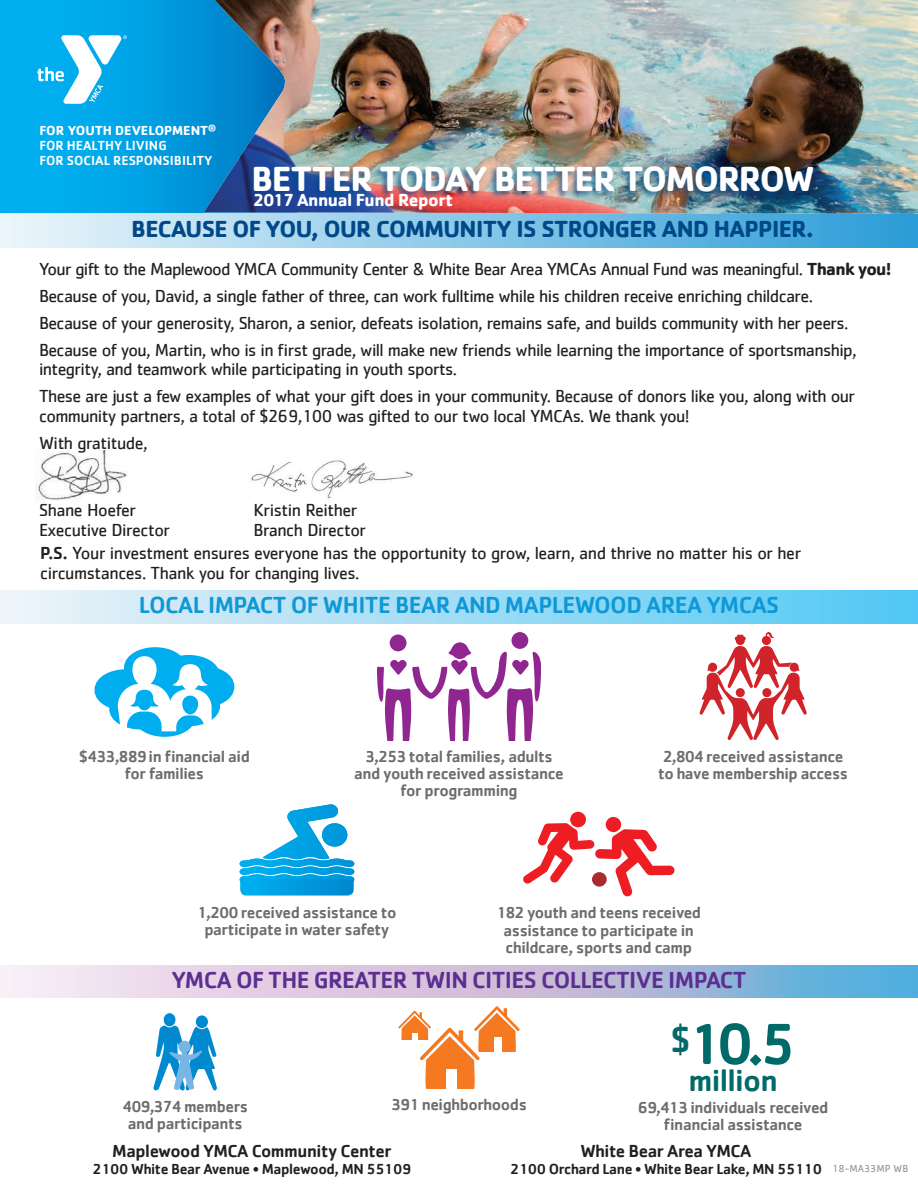
<style>
.page{position:relative;width:918px;height:1188px;background:#fff}
.page>*{position:absolute;margin:0;border:0;box-sizing:border-box;transform-origin:0 0}
.t1{font:500 60px "Cachet";color:#016a69}
.t2{font:700 36px "Cachet";letter-spacing:-.04em;color:#fff}
.t3{font:500 31.5px "Cachet";letter-spacing:-.025em;color:#016a69}
.t4{font:700 24px "Cachet";letter-spacing:-.025em;color:#004887}
.t5{font:500 24px "Cachet";letter-spacing:-.025em;color:#0e98d7}
.t6{font:500 24px "Cachet";letter-spacing:-.025em;color:#5b2e91}
.t7{font:18px/27px "Cachet";letter-spacing:-.035em;color:#231f20}
.t8{font:500 18px "Cachet";letter-spacing:-.025em;color:#231f20}
.t9{font:700 18px "Cachet";letter-spacing:-.025em;color:#fff}
.t10{font:500 16.5px/17.2px "Cachet";letter-spacing:-.025em;color:#6c6d70;text-align:center}
.t11{font:500 15px "Cachet";letter-spacing:-.025em;color:#231f20}
.t12{font:500 13.5px/15px "Cachet";color:#fff}
.t13{font:10.5px "Cachet";color:#939598}
.s1{font-weight:700}
.s2{font-weight:500}
</style>
<div class="page">
<div style="left:0;top:212px;width:918px;height:36px;background:linear-gradient(to right,#ecf6fb,#2b9cd7)"></div>
<svg style="left:0;top:0;width:203px;height:213px;background:#00a4e6"></svg>
<img style="left:204px;top:0;width:714px;height:214px">
<img style="left:35px;top:449px;width:92px;height:51px">
<img style="left:251px;top:460px;width:162px;height:39px">
<svg style="left:699px;top:632px;width:108px;height:108px"></svg>
<div style="left:390px;top:635px;width:16px;height:16px;background:#90268f;border-radius:50%"></div>
<div style="left:512px;top:632px;width:16px;height:17px;background:#90268f;border-radius:50%"></div>
<svg style="left:377px;top:642px;width:164px;height:98px"></svg>
<div style="left:178px;top:672px;width:50px;height:29px;background:#00aeef;border-radius:50%"></div>
<div style="left:172px;top:666px;width:62px;height:41px;border:12px solid #00aeef;border-radius:50%"></div>
<div style="left:158px;top:685px;width:62px;height:41px;border:12px solid #00aeef;border-radius:50%"></div>
<div style="left:109px;top:688px;width:63px;height:41px;border:12px solid #00aeef;border-radius:50%"></div>
<div style="left:133px;top:695px;width:63px;height:42px;border:12px solid #00aeef;border-radius:50%"></div>
<div style="left:124px;top:647px;width:62px;height:42px;border:12px solid #00aeef;border-radius:50%"></div>
<div style="left:100px;top:675px;width:51px;height:30px;background:#00aeef;border-radius:50%"></div>
<div style="left:94px;top:669px;width:63px;height:42px;border:12px solid #00aeef;border-radius:50%"></div>
<svg style="left:118px;top:656px;width:94px;height:75px"></svg>
<svg style="left:240px;top:804px;width:114px;height:92px"></svg>
<div style="left:570px;top:812px;width:16px;height:16px;background:#ee1d23;border-radius:50%"></div>
<div style="left:606px;top:817px;width:15px;height:15px;background:#ee1d23;border-radius:50%"></div>
<svg style="left:523px;top:823px;width:152px;height:73px"></svg>
<svg style="left:37px;top:35px;width:90px;height:69px"></svg>
<div style="left:246px;top:165px;width:568px;height:34px;background:#004887;opacity:.65"></div>
<svg style="left:0;top:965px;width:918px;height:33px;background:#bfc4e0"></svg>
<div style="left:0;top:591px;width:918px;height:32px;background:linear-gradient(to right,#f0f3f7,#50c7f4)"></div>
<div style="left:163px;top:1013px;width:13px;height:14px;background:#0089cf;border-radius:50%"></div>
<div style="left:163px;top:1012px;width:13px;height:15px;border:1px solid #fff;border-radius:50%"></div>
<div style="left:195px;top:1015px;width:13px;height:14px;background:#0089cf;border-radius:50%"></div>
<div style="left:195px;top:1015px;width:14px;height:14px;border:1px solid #fff;border-radius:50%"></div>
<svg style="left:153px;top:1024px;width:64px;height:67px"></svg>
<svg style="left:398px;top:1006px;width:122px;height:83px"></svg>
<p class="t12" style="left:40px;top:122px;width:178px"><span class="s1">FOR YOUTH DEVELOPMENT</span><sup>®<br></sup>FOR HEALTHY LIVING<br>FOR SOCIAL RESPONSIBILITY</p>
<h2 class="t2" style="left:251px;top:156px;width:565px">BETTER TODAY BETTER TOMORROW</h2>
<p class="t9" style="left:253px;top:189px;width:202px">2017 Annual Fund Report</p>
<h3 class="t4" style="left:131px;top:213px;width:684px">BECAUSE OF YOU, OUR COMMUNITY IS STRONGER AND HAPPIER.</h3>
<p class="t7" style="left:39px;top:255px;width:854px">Your gift to the Maplewood YMCA Community Center &amp; White Bear Area YMCAs Annual Fund was meaningful. <span class="s1">Thank you!<br></span>Because of you, David, a single father of three, can work fulltime while his children receive enriching childcare.<br>Because of your generosity, Sharon, a senior, defeats isolation, remains safe, and builds community with her peers.<br>Because of you, Martin, who is in first grade, will make new friends while learning the importance of sportsmanship,</p>
<p class="t7" style="left:39px;top:355px;width:818px">integrity, and teamwork while participating in youth sports.<br>These are just a few examples of what your gift does in your community. Because of donors like you, along with our</p>
<p class="t7" style="left:39px;top:402px;width:652px">community partners, a total of $269,100 was gifted to our two local YMCAs. We thank you!<br>With gratitude,</p>
<p class="t7" style="left:39px;top:497px;width:99px">Shane Hoefer</p>
<p class="t7" style="left:254px;top:497px;width:106px">Kristin Reither</p>
<p class="t7" style="left:39px;top:516px;width:133px">Executive Director</p>
<p class="t7" style="left:254px;top:516px;width:114px">Branch Director</p>
<p class="t7" style="left:40px;top:543px;width:763px;line-height:19.5px"><span class="s2">P.S.</span> Your investment ensures everyone has the opportunity to grow, learn, and thrive no matter his or her circumstances. Thank you for changing lives.</p>
<h3 class="t5" style="left:139px;top:590px;width:642px">LOCAL IMPACT OF WHITE BEAR AND MAPLEWOOD AREA YMCAS</h3>
<p class="t10" style="left:79px;top:747px;width:173px">$433,889 in financial aid for families</p>
<p class="t10" style="left:354px;top:747px;width:211px">3,253 total families, adults and youth received assistance for programming</p>
<p class="t10" style="left:658px;top:747px;width:192px;text-align:left">2,804 received assistance to have membership access</p>
<p class="t10" style="left:197px;top:903px;width:201px">1,200 received assistance to participate in water safety</p>
<p class="t10" style="left:496px;top:904px;width:206px">182 youth and teens received assistance to participate in childcare, sports and camp</p>
<h3 class="t6" style="left:171px;top:965px;width:577px">YMCA OF THE GREATER TWIN CITIES COLLECTIVE IMPACT</h3>
<p class="t10" style="left:122px;top:1097px;width:127px">409,374 members and participants</p>
<p class="t10" style="left:391px;top:1095px;width:137px">391 neighborhoods</p>
<h1 class="t1" style="left:670px;top:1007px;width:128px"><sup>$</sup>10.5</h1>
<h3 class="t3" style="left:689px;top:1061px;width:91px">million</h3>
<p class="t10" style="left:638px;top:1098px;width:192px">69,413 individuals received financial assistance</p>
<p class="t8" style="left:112px;top:1140px;width:281px">Maplewood YMCA Community Center</p>
<p class="t11" style="left:93px;top:1159px;width:320px">2100 White Bear Avenue • Maplewood, MN 55109</p>
<p class="t8" style="left:581px;top:1140px;width:173px">White Bear Area YMCA</p>
<p class="t11" style="left:510px;top:1159px;width:313px">2100 Orchard Lane • White Bear Lake, MN 55110</p>
<p class="t13" style="left:832px;top:1162px;width:77px">18-MA33MP WB</p>
</div>
